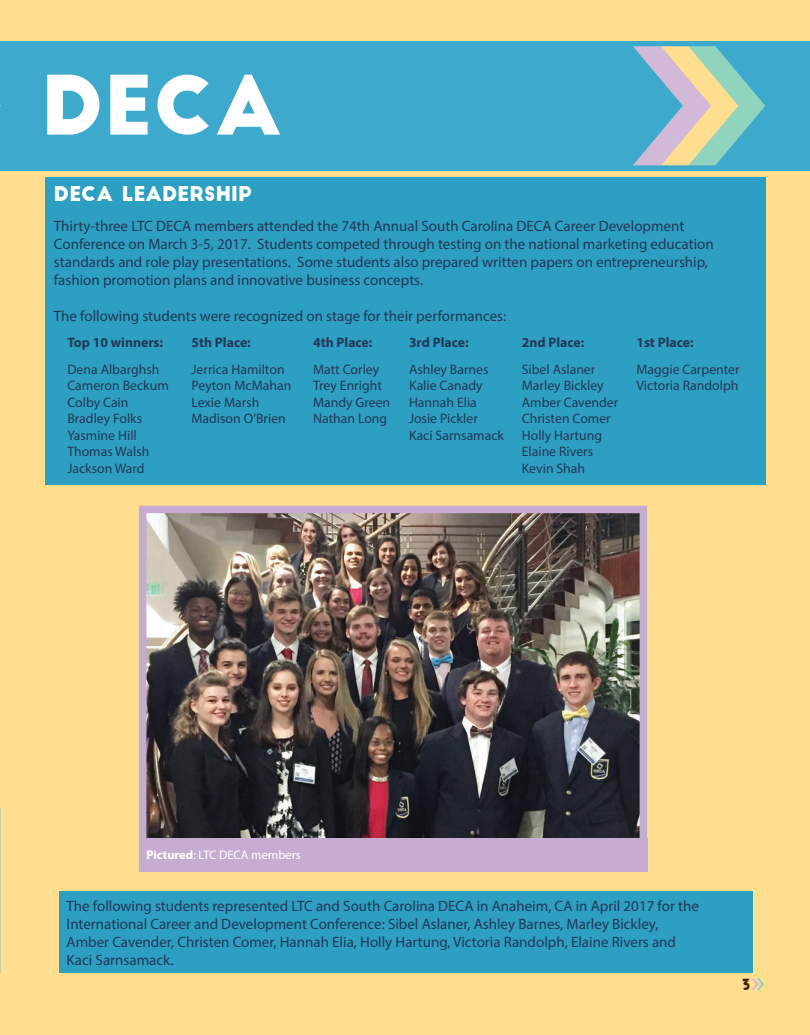
<style>
.page{position:relative;width:810px;height:1035px;background:#ffde8f}
.page>*{position:absolute;margin:0;border:0;box-sizing:border-box;transform-origin:0 0}
.t1{font:80px "Big John";color:#fff}
.t2{font:20px "Big John";color:#fff}
.t3{font:15px/18px "Myriad Pro";color:#233858}
.t4{font:15px "Big John";color:#3e230d}
.t5{font:13.75px "Myriad Pro";color:#233858}
.t6{font:700 13.75px "Myriad Pro";color:#233858}
.t7{font:12.5px "Myriad Pro";color:#fff}
.s1{font-weight:700}
</style>
<div class="page">
<svg style="left:751px;top:978px;width:13px;height:12px"></svg>
<div style="left:0;top:41px;width:810px;height:129px;background:#3daacd"></div>
<svg style="left:633px;top:46px;width:132px;height:119px"></svg>
<div style="left:45px;top:177px;width:720px;height:308px;background:#2d9fc2"></div>
<div style="left:59px;top:892px;width:694px;height:81px;background:#2d9fc2"></div>
<img style="left:148px;top:515px;width:490px;height:323px">
<div style="left:139px;top:506px;width:508px;height:365px;border:8px solid #c7acd1"></div>
<div style="left:139px;top:838px;width:508px;height:33px;background:#c7acd1"></div>
<h1 class="t1" style="left:41px;top:69px;width:242px">DECA</h1>
<p class="t2" style="left:54px;top:185px;width:199px">DECA LEADERSHIP</p>
<p class="t3" style="left:54px;top:217px;width:661px">Thirty-three LTC DECA members attended the 74th Annual South Carolina DECA Career Development Conference on March 3-5, 2017. Students competed through testing on the national marketing education standards and role play presentations. Some students also prepared written papers on entrepreneurship, fashion promotion plans and innovative business concepts.</p>
<p class="t3" style="left:54px;top:307px;width:454px">The following students were recognized on stage for their performances:</p>
<p class="t6" style="left:67px;top:334px;width:97px">Top 10 winners:</p>
<p class="t5" style="left:67px;top:360px;width:94px">Dena Albarghsh</p>
<p class="t5" style="left:67px;top:377px;width:103px">Cameron Beckum</p>
<p class="t5" style="left:67px;top:393px;width:63px">Colby Cain</p>
<p class="t5" style="left:67px;top:410px;width:76px">Bradley Folks</p>
<p class="t5" style="left:67px;top:426px;width:71px">Yasmine Hill</p>
<p class="t5" style="left:67px;top:443px;width:84px">Thomas Walsh</p>
<p class="t5" style="left:67px;top:459px;width:79px">Jackson Ward</p>
<p class="t6" style="left:191px;top:334px;width:61px">5th Place:</p>
<p class="t5" style="left:191px;top:360px;width:95px">Jerrica Hamilton</p>
<p class="t5" style="left:191px;top:377px;width:101px">Peyton McMahan</p>
<p class="t5" style="left:191px;top:393px;width:69px">Lexie Marsh</p>
<p class="t5" style="left:191px;top:410px;width:96px">Madison O’Brien</p>
<p class="t6" style="left:313px;top:334px;width:61px">4th Place:</p>
<p class="t5" style="left:313px;top:360px;width:68px">Matt Corley</p>
<p class="t5" style="left:313px;top:377px;width:70px">Trey Enright</p>
<p class="t5" style="left:313px;top:393px;width:79px">Mandy Green</p>
<p class="t5" style="left:313px;top:410px;width:76px">Nathan Long</p>
<p class="t6" style="left:409px;top:334px;width:61px">3rd Place:</p>
<p class="t5" style="left:409px;top:360px;width:81px">Ashley Barnes</p>
<p class="t5" style="left:409px;top:377px;width:75px">Kalie Canady</p>
<p class="t5" style="left:409px;top:393px;width:69px">Hannah Elia</p>
<p class="t5" style="left:409px;top:410px;width:70px">Josie Pickler</p>
<p class="t5" style="left:409px;top:426px;width:96px">Kaci Sarnsamack</p>
<p class="t6" style="left:522px;top:334px;width:64px">2nd Place:</p>
<p class="t6" style="left:636px;top:334px;width:59px">1st Place:</p>
<p class="t5" style="left:636px;top:360px;width:105px">Maggie Carpenter</p>
<p class="t5" style="left:636px;top:377px;width:104px">Victoria Randolph</p>
<p class="t5" style="left:522px;top:360px;width:75px">Sibel Aslaner</p>
<p class="t5" style="left:522px;top:377px;width:83px">Marley Bickley</p>
<p class="t5" style="left:522px;top:393px;width:98px">Amber Cavender</p>
<p class="t5" style="left:522px;top:410px;width:90px">Christen Comer</p>
<p class="t5" style="left:522px;top:426px;width:82px">Holly Hartung</p>
<p class="t5" style="left:522px;top:443px;width:73px">Elaine Rivers</p>
<p class="t5" style="left:522px;top:459px;width:65px">Kevin Shah</p>
<p class="t7" style="left:146px;top:847px;width:156px"><span class="s1">Pictured</span>: LTC DECA members</p>
<p class="t3" style="left:67px;top:897px;width:634px">The following students represented LTC and South Carolina DECA in Anaheim, CA in April 2017 for the<br>International Career and Development Conference: Sibel Aslaner, Ashley Barnes, Marley Bickley,</p>
<p class="t3" style="left:67px;top:933px;width:611px">Amber Cavender, Christen Comer, Hannah Elia, Holly Hartung, Victoria Randolph, Elaine Rivers and</p>
<p class="t3" style="left:67px;top:951px;width:108px">Kaci Sarnsamack.</p>
<p class="t4" style="left:741px;top:977px;width:11px">3</p>
</div>
